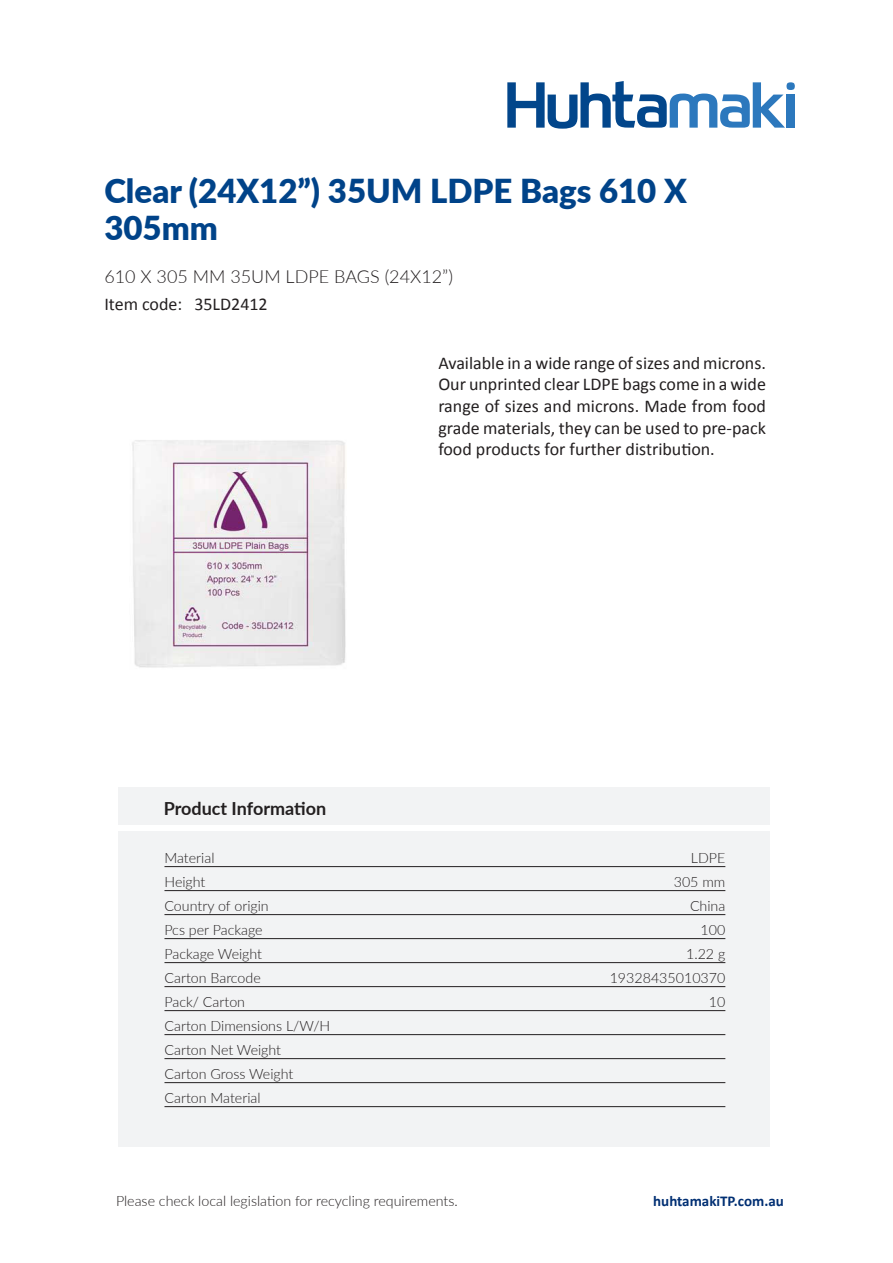
<style>
.page{position:relative;width:893px;height:1263px;background:#fff}
.page>*{position:absolute;margin:0;border:0;box-sizing:border-box;transform-origin:0 0}
.t1{font:900 33px/37.5px "Lato";color:#004389}
.t2{font:18px/21.6px "Calibri";color:#231f20;text-align:justify}
.t3{font:300 18px "Lato";color:#231f20}
.t4{font:700 18px "Lato";color:#231f20}
.t5{font:700 15px "Calibri";color:#002f73}
.t6{font:300 14.25px/24px "Lato";color:#231f20}
</style>
<div class="page">
<svg style="left:507px;top:81px;width:288px;height:48px"></svg>
<div style="left:118px;top:787px;width:652px;height:37px;background:#f2f3f4"></div>
<div style="left:118px;top:831px;width:652px;height:315px;background:#f2f3f4"></div>
<img style="left:132px;top:440px;width:214px;height:228px">
<hr style="left:164px;top:866px;width:561px;height:1px;background:#231f20">
<hr style="left:164px;top:890px;width:561px;height:1px;background:#231f20">
<hr style="left:164px;top:914px;width:561px;height:1px;background:#231f20">
<hr style="left:164px;top:938px;width:561px;height:1px;background:#231f20">
<hr style="left:164px;top:962px;width:561px;height:1px;background:#231f20">
<hr style="left:164px;top:986px;width:561px;height:1px;background:#231f20">
<hr style="left:164px;top:1010px;width:561px;height:1px;background:#231f20">
<hr style="left:164px;top:1034px;width:561px;height:1px;background:#231f20">
<hr style="left:164px;top:1058px;width:561px;height:1px;background:#231f20">
<hr style="left:164px;top:1082px;width:561px;height:1px;background:#231f20">
<hr style="left:164px;top:1106px;width:561px;height:1px;background:#231f20">
<h1 class="t1" style="left:104px;top:171px;width:584px">Clear (24X12”) 35UM LDPE Bags 610 X<br>305mm</h1>
<p class="t3" style="left:104px;top:263px;width:350px">610 X 305 MM 35UM LDPE BAGS (24X12”)</p>
<p class="t2" style="left:104px;top:293px;width:79px">Item code:</p>
<p class="t2" style="left:194px;top:293px;width:75px">35LD2412</p>
<p class="t2" style="left:438px;top:351px;width:329px">Available in a wide range of sizes and microns.<br>Our unprinted clear LDPE bags come in a wide range of sizes and microns. Made from food grade materials, they can be used to pre-pack food products for further distribution.</p>
<p class="t4" style="left:164px;top:795px;width:164px">Product Information</p>
<p class="t6" style="left:164px;top:845px;width:52px">Material</p>
<p class="t6" style="left:691px;top:845px;width:36px">LDPE</p>
<p class="t6" style="left:164px;top:869px;width:43px">Height</p>
<p class="t6" style="left:674px;top:869px;width:53px">305 mm</p>
<p class="t6" style="left:164px;top:893px;width:106px">Country of origin</p>
<p class="t6" style="left:690px;top:893px;width:37px">China</p>
<p class="t6" style="left:164px;top:917px;width:100px">Pcs per Package</p>
<p class="t6" style="left:701px;top:917px;width:26px">100</p>
<p class="t6" style="left:164px;top:941px;width:99px">Package Weight</p>
<p class="t6" style="left:686px;top:941px;width:41px">1.22 g</p>
<p class="t6" style="left:164px;top:965px;width:98px">Carton Barcode</p>
<p class="t6" style="left:610px;top:965px;width:117px">19328435010370</p>
<p class="t6" style="left:164px;top:989px;width:82px">Pack/ Carton</p>
<p class="t6" style="left:709px;top:989px;width:18px">10</p>
<p class="t6" style="left:164px;top:1013px;width:167px">Carton Dimensions L/W/H<br>Carton Net Weight<br>Carton Gross Weight<br>Carton Material</p>
<p class="t6" style="left:116px;top:1188px;width:343px">Please check local legislation for recycling requirements.</p>
<p class="t5" style="left:653px;top:1190px;width:132px">huhtamakiTP.com.au</p>
</div>
